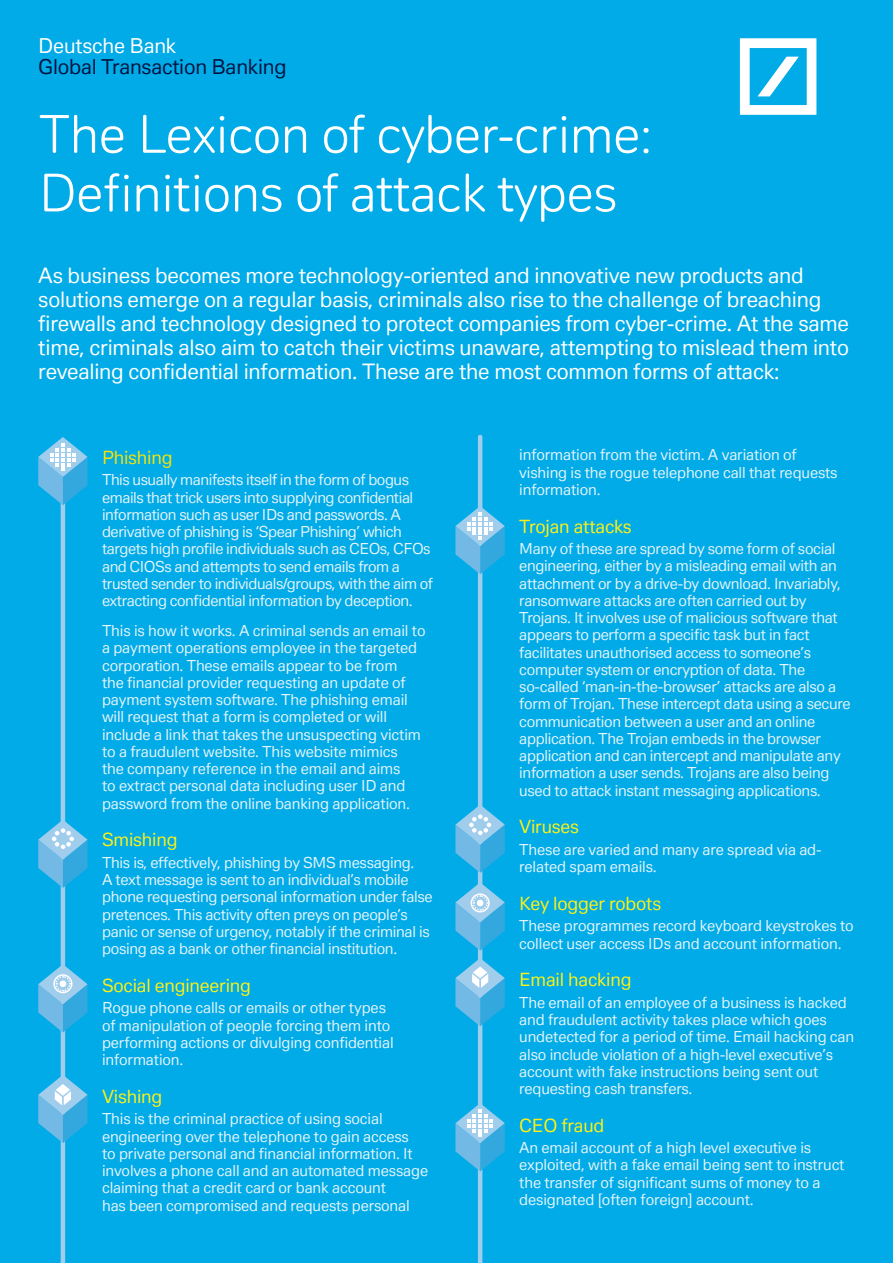
<style>
.page{position:relative;width:893px;height:1263px;background:#00abe7}
.page>*{position:absolute;margin:0;border:0;box-sizing:border-box;transform-origin:0 0}
.t1{font:51px/58.7px "Deutsche Bank Display";letter-spacing:-.02em;color:#fff}
.t2{font:21px/24.2px "Deutsche Bank Text";letter-spacing:-.01em;color:#fff}
.t3{font:20.25px "Deutsche Bank Text";letter-spacing:-.01em;color:#001340}
.t4{font:20.25px "Deutsche Bank Text";letter-spacing:-.01em;color:#fff}
.t5{font:18px "Deutsche Bank Text";letter-spacing:-.01em;color:#fff116}
.t6{font:18px "Deutsche Bank Text";letter-spacing:-.01em;color:#f7e407}
.t7{font:15px/17.2px "Deutsche Bank Text";letter-spacing:-.02em;color:#e6f4fb}
</style>
<div class="page">
<svg style="left:740px;top:38px;width:76px;height:77px"></svg>
<hr style="left:61px;top:483px;width:4px;height:780px;background:#a1cded">
<hr style="left:478px;top:437px;width:4px;height:826px;background:#a1cded">
<svg style="left:38px;top:437px;width:50px;height:68px"></svg>
<svg style="left:455px;top:1103px;width:50px;height:68px"></svg>
<svg style="left:455px;top:506px;width:50px;height:68px"></svg>
<svg style="left:38px;top:820px;width:50px;height:68px"></svg>
<svg style="left:455px;top:805px;width:50px;height:68px"></svg>
<svg style="left:38px;top:964px;width:50px;height:68px"></svg>
<svg style="left:455px;top:882px;width:50px;height:68px"></svg>
<svg style="left:38px;top:1075px;width:50px;height:68px"></svg>
<svg style="left:455px;top:958px;width:50px;height:68px"></svg>
<h3 class="t4" style="left:38px;top:33px;width:140px">Deutsche Bank</h3>
<h3 class="t3" style="left:38px;top:53px;width:250px">Global Transaction Banking</h3>
<h1 class="t1" style="left:38px;top:104px;width:616px">The Lexicon of cyber-crime:<br>Definitions of attack types</h1>
<p class="t2" style="left:38px;top:263px;width:812px">As business becomes more technology-oriented and innovative new products and solutions emerge on a regular basis, criminals also rise to the challenge of breaching firewalls and technology designed to protect companies from cyber-crime. At the same time, criminals also aim to catch their victims unaware, attempting to mislead them into revealing confidential information. These are the most common forms of attack:</p>
<p class="t6" style="left:102px;top:446px;width:72px">Phishing</p>
<p class="t7" style="left:102px;top:471px;width:333px">This usually manifests itself in the form of bogus emails that trick users into supplying confidential information such as user IDs and passwords. A derivative of phishing is ‘Spear Phishing’ which targets high profile individuals such as CEOs, CFOs and CIOSs and attempts to send emails from a trusted sender to individuals/groups, with the aim of extracting confidential information by deception.</p>
<p class="t7" style="left:102px;top:622px;width:325px">This is how it works. A criminal sends an email to a payment operations employee in the targeted corporation. These emails appear to be from<br>the financial provider requesting an update of payment system software. The phishing email will request that a form is completed or will include a link that takes the unsuspecting victim to a fraudulent website. This website mimics<br>the company reference in the email and aims<br>to extract personal data including user ID and password from the online banking application.</p>
<p class="t5" style="left:102px;top:828px;width:77px">Smishing</p>
<p class="t7" style="left:102px;top:853px;width:332px">This is, effectively, phishing by SMS messaging.<br>A text message is sent to an individual’s mobile phone requesting personal information under false pretences. This activity often preys on people’s panic or sense of urgency, notably if the criminal is posing as a bank or other financial institution.</p>
<p class="t5" style="left:102px;top:974px;width:150px">Social engineering</p>
<p class="t7" style="left:102px;top:999px;width:293px">Rogue phone calls or emails or other types of manipulation of people forcing them into performing actions or divulging confidential information.</p>
<p class="t5" style="left:102px;top:1085px;width:62px">Vishing</p>
<p class="t7" style="left:102px;top:1110px;width:328px">This is the criminal practice of using social engineering over the telephone to gain access<br>to private personal and financial information. It involves a phone call and an automated message claiming that a credit card or bank account<br>has been compromised and requests personal</p>
<p class="t7" style="left:519px;top:446px;width:320px">information from the victim. A variation of vishing is the rogue telephone call that requests information.</p>
<p class="t5" style="left:519px;top:515px;width:114px">Trojan attacks</p>
<p class="t7" style="left:519px;top:540px;width:333px">Many of these are spread by some form of social engineering, either by a misleading email with an attachment or by a drive-by download. Invariably, ransomware attacks are often carried out by Trojans. It involves use of malicious software that appears to perform a specific task but in fact facilitates unauthorised access to someone’s computer system or encryption of data. The so-called ‘man-in-the-browser’ attacks are also a form of Trojan. These intercept data using a secure communication between a user and an online application. The Trojan embeds in the browser application and can intercept and manipulate any information a user sends. Trojans are also being used to attack instant messaging applications.</p>
<p class="t5" style="left:519px;top:815px;width:61px">Viruses</p>
<p class="t7" style="left:519px;top:840px;width:304px">These are varied and many are spread via ad&shy;related spam emails.</p>
<p class="t5" style="left:519px;top:892px;width:143px">Key logger robots</p>
<p class="t7" style="left:519px;top:917px;width:336px">These programmes record keyboard keystrokes to collect user access IDs and account information.</p>
<p class="t5" style="left:519px;top:968px;width:114px">Email hacking</p>
<p class="t7" style="left:519px;top:993px;width:336px">The email of an employee of a business is hacked and fraudulent activity takes place which goes undetected for a period of time. Email hacking can also include violation of a high-level executive’s account with fake instructions being sent out requesting cash transfers.</p>
<p class="t5" style="left:519px;top:1114px;width:87px">CEO fraud</p>
<p class="t7" style="left:519px;top:1139px;width:327px">An email account of a high level executive is exploited, with a fake email being sent to instruct the transfer of significant sums of money to a designated [often foreign] account.</p>
</div>
